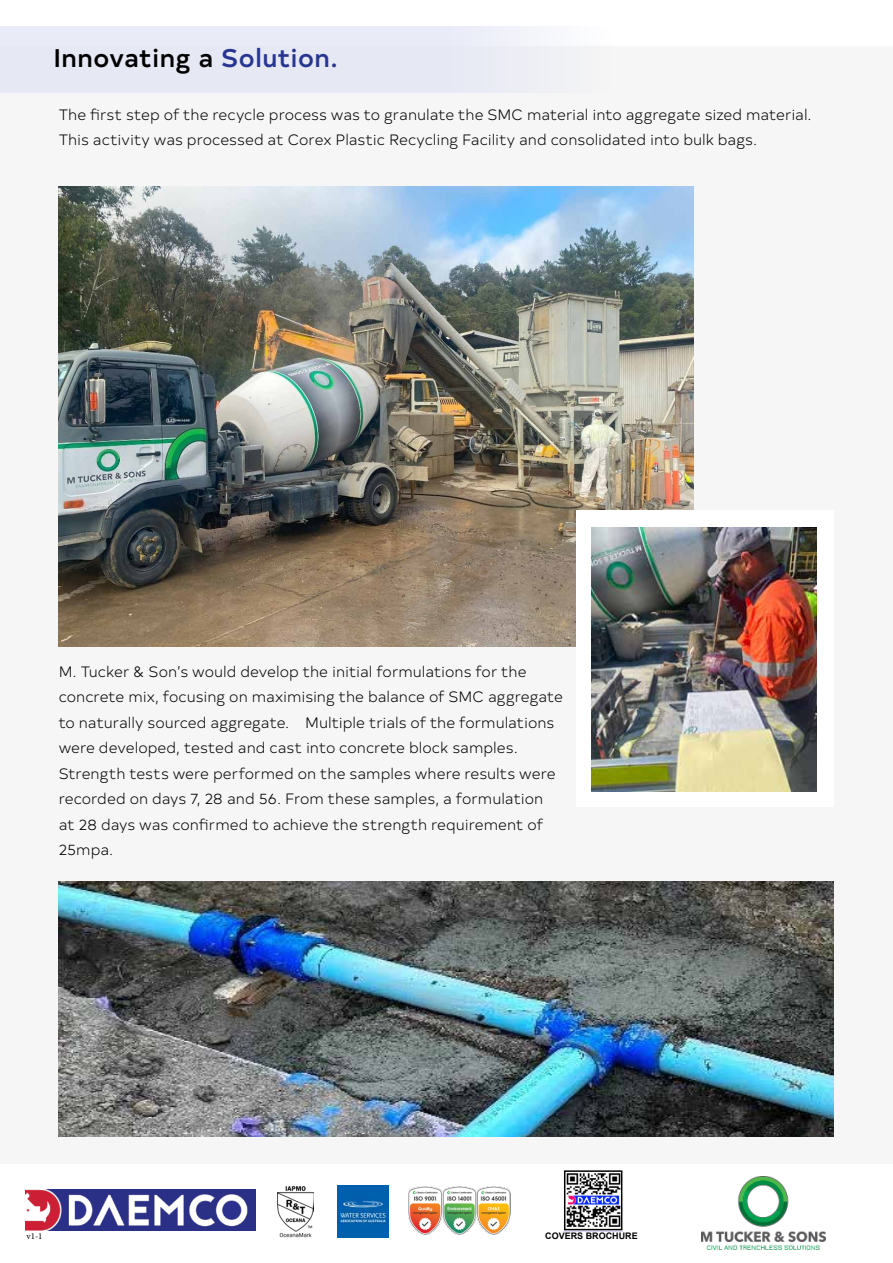
<style>
.page{position:relative;width:893px;height:1263px;background:#fff}
.page>*{position:absolute;margin:0;border:0;box-sizing:border-box;transform-origin:0 0}
.t1{font:500 25.5px "Typold";letter-spacing:.02em;color:#000}
.t2{font:300 15px/25.5px "Typold";color:#000}
.t3{font:700 9px "Arial";color:#000}
.t4{font:9px "Minion Pro";color:#000}
.s1{color:#283691}
</style>
<div class="page">
<img style="left:408px;top:1187px;width:103px;height:48px">
<img style="left:26px;top:1190px;width:229px;height:41px">
<img style="left:277px;top:1186px;width:36px;height:52px">
<img style="left:337px;top:1186px;width:52px;height:52px">
<img style="left:701px;top:1177px;width:124px;height:72px">
<img style="left:564px;top:1173px;width:58px;height:58px">
<div style="left:564px;top:1170px;width:58px;height:60px;border:2px solid #000"></div>
<div style="left:0;top:47px;width:893px;height:1117px;background:#f6f6f6"></div>
<div style="left:0;top:26px;width:611px;height:67px;background:#e0e3f4"></div>
<img style="left:59px;top:187px;width:634px;height:459px">
<div style="left:576px;top:510px;width:257px;height:297px;background:#fff"></div>
<img style="left:591px;top:527px;width:225px;height:265px">
<img style="left:59px;top:882px;width:774px;height:254px">
<p class="t1" style="left:53px;top:37px;width:286px">Innovating a <span class="s1">Solution.</span></p>
<p class="t2" style="left:59px;top:101px;width:755px">The first step of the recycle process was to granulate the SMC material into aggregate sized material.<br>This activity was processed at Corex Plastic Recycling Facility and consolidated into bulk bags.</p>
<p class="t2" style="left:59px;top:658px;width:506px">M. Tucker &amp; Son’s would develop the initial formulations for the concrete mix, focusing on maximising the balance of SMC aggregate to naturally sourced aggregate. Multiple trials of the formulations were developed, tested and cast into concrete block samples.<br>Strength tests were performed on the samples where results were recorded on days 7, 28 and 56. From these samples, a formulation at 28 days was confirmed to achieve the strength requirement of 25mpa.</p>
<p class="t4" style="left:27px;top:1230px;width:18px">v1-1</p>
<p class="t3" style="left:545px;top:1229px;width:94px">COVERS BROCHURE</p>
</div>
